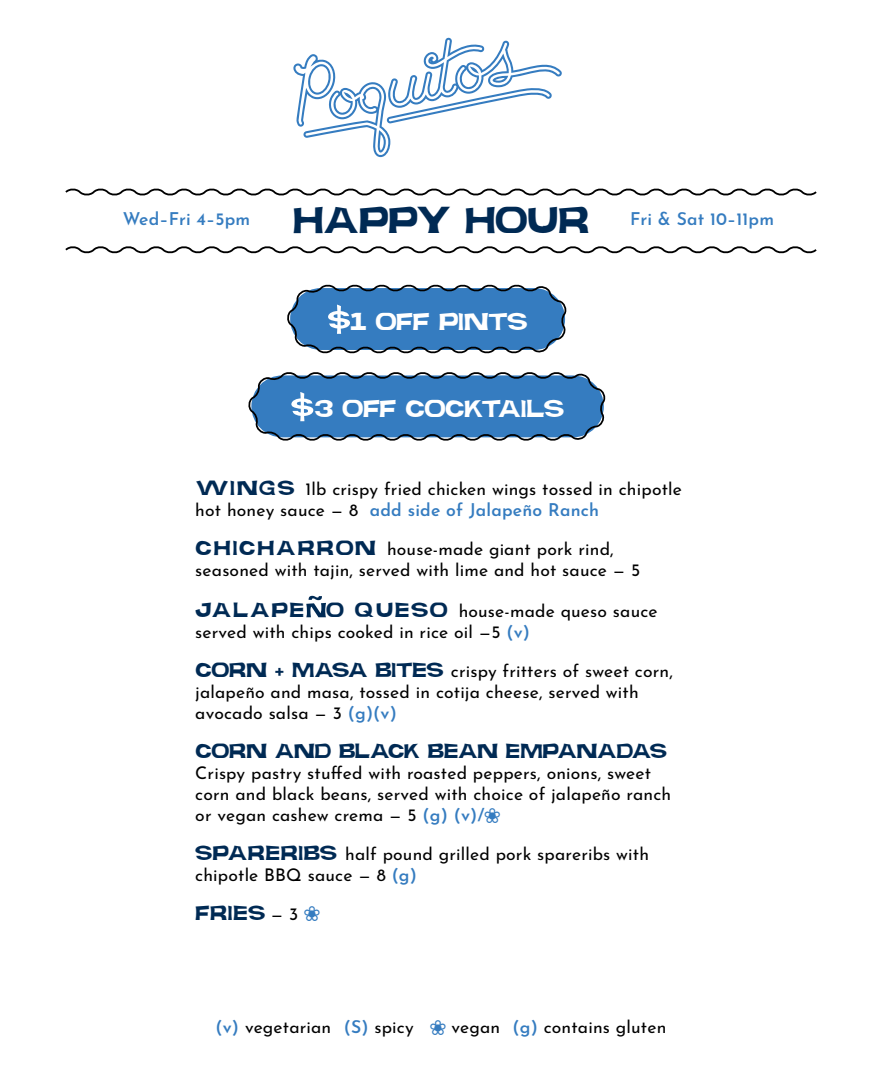
<style>
.page{position:relative;width:882px;height:1071px;background:#fff}
.page>*{position:absolute;margin:0;border:0;box-sizing:border-box;transform-origin:0 0}
.t1{font:expanded 22.93px "JANGKUY";letter-spacing:-.02em;color:#fff}
.t2{font:expanded 19.25px "JANGKUY";letter-spacing:-.015em;color:#002a54}
.t3{font:17.5px/21px "Josefin Sans";letter-spacing:.01em;color:#000}
.t4{font:600 17.5px "Josefin Sans";letter-spacing:.01em;color:#357cc0}
.s1{font-family:"JANGKUY";font-weight:400;font-stretch:expanded;font-size:35px;color:#002a54}
.s2{font-family:"JANGKUY";font-stretch:expanded;font-size:19.25px;color:#002a54}
.s3{font-weight:600;color:#357cc0}
.s4{font-family:"Menlo";font-size:26.25px;color:#357cc0}
.s5{font-family:"Josefin Sans";font-stretch:normal;font-size:17.5px;color:#000}
.s6{font-family:"Menlo";font-stretch:normal;font-size:26.25px;color:#357cc0}
</style>
<div class="page">
<svg style="left:65px;top:188px;width:752px;height:8px"></svg>
<svg style="left:65px;top:246px;width:752px;height:8px"></svg>
<svg style="left:306px;top:596px;width:20px;height:21px"></svg>
<svg style="left:287px;top:284px;width:280px;height:70px;background:#5188be"></svg>
<svg style="left:248px;top:372px;width:358px;height:69px;background:#4c85bc"></svg>
<svg style="left:293px;top:38px;width:269px;height:119px"></svg>
<p class="t4" style="left:123px;top:204px;width:653px">Wed–Fri 4–5pm <span class="s1">HAPPY HOUR</span> Fri &amp; Sat 10–11pm</p>
<h1 class="t1" style="left:350px;top:312px;width:179px">1 OFF PINTS</h1>
<h1 class="t1" style="left:313px;top:400px;width:252px">3 OFF COCKTAILS</h1>
<p class="t3" style="left:195px;top:477px;width:488px"><span class="s2">WINGS</span> 1lb crispy fried chicken wings tossed in chipotle hot honey sauce — 8 <span class="s3">add side of Jalapeño Ranch</span></p>
<p class="t3" style="left:195px;top:536px;width:447px"><span class="s2">CHICHARRON</span> house-made giant pork rind, seasoned with tajin, served with lime and hot sauce — 5</p>
<p class="t3" style="left:195px;top:599px;width:464px"><span class="s2">JALAPE O QUESO</span> house-made queso sauce served with chips cooked in rice oil —5 <span class="s3">(v)</span></p>
<p class="t3" style="left:195px;top:658px;width:479px"><span class="s2">CORN + MASA BITES</span> crispy fritters of sweet corn, jalapeño and masa, tossed in cotija cheese, served with avocado salsa — 3 <span class="s3">(g)(v)</span></p>
<p class="t2" style="left:195px;top:743px;width:473px">CORN AND BLACK BEAN EMPANADAS</p>
<p class="t3" style="left:195px;top:760px;width:478px">Crispy pastry stuffed with roasted peppers, onions, sweet corn and black beans, served with choice of jalapeño ranch or vegan cashew crema — 5 <span class="s3">(g) (v)/</span><span class="s4">❀</span></p>
<p class="t3" style="left:195px;top:841px;width:455px"><span class="s2">SPARERIBS</span> half pound grilled pork spareribs with chipotle BBQ sauce — 8 <span class="s3">(g)</span></p>
<p class="t2" style="left:195px;top:905px;width:126px">FRIES <span class="s5">— 3</span> <span class="s6">❀</span></p>
<p class="t3" style="left:216px;top:1014px;width:452px"><span class="s3">(v)</span> vegetarian <span class="s3">(S)</span> spicy <span class="s4">❀</span> vegan <span class="s3">(g)</span> contains gluten</p>
</div>
